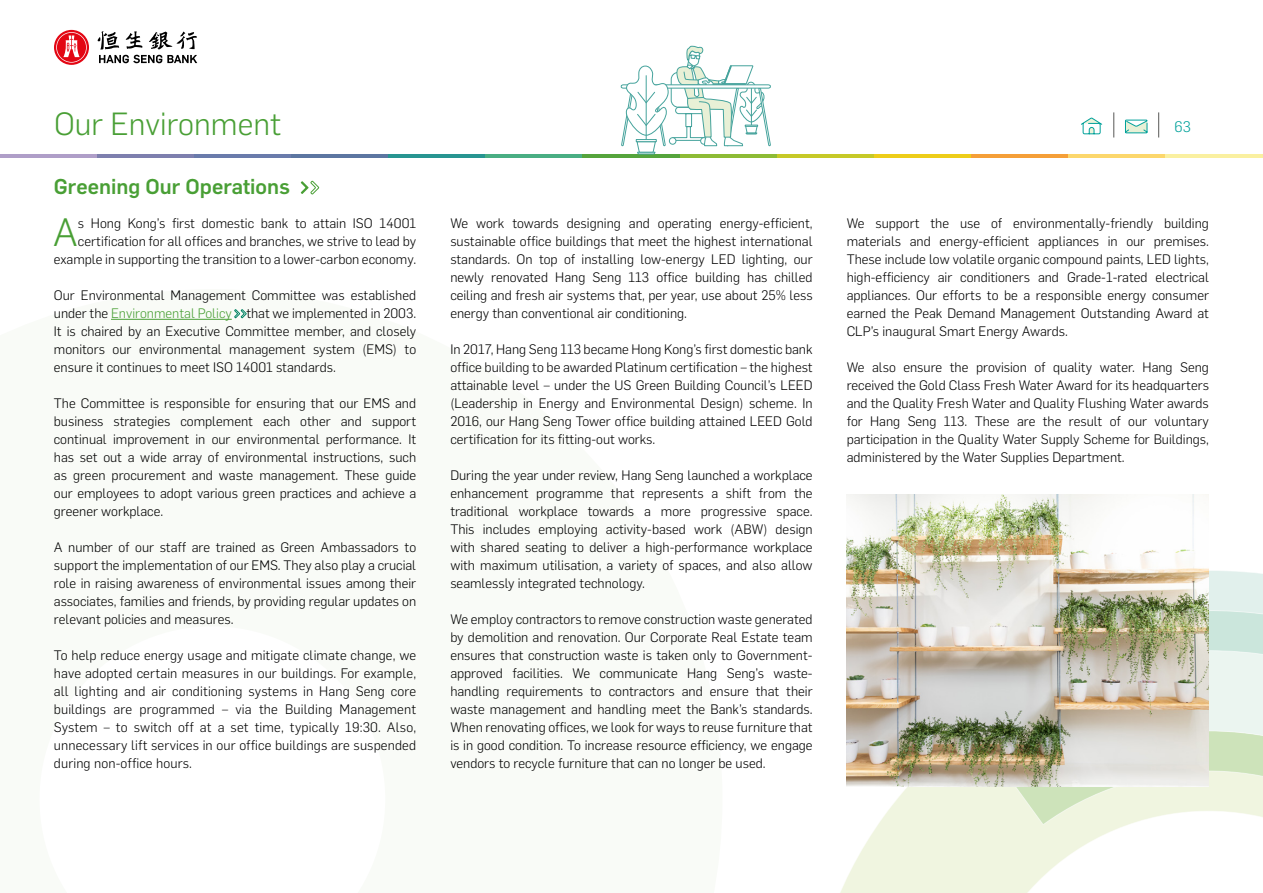
<style>
.page{position:relative;width:1263px;height:893px;background:#fff}
.page>*{position:absolute;margin:0;border:0;box-sizing:border-box;transform-origin:0 0}
.t1{font:300 38.7px "Flama";color:#499f35}
.t2{font:300 31.5px "Flama";color:#499f35}
.t3{font:500 21px "Flama";color:#499f35}
.t4{font:300 15px "Flama";color:#00a19a}
.t5{font:300 13.5px/18px "Flama";color:#000;text-align:justify}
.s1{color:#499f35}
</style>
<div class="page">
<div style="left:1209px;top:571px;width:54px;height:39px;background:#e1f0ec"></div>
<svg style="left:840px;top:650px;width:221px;height:243px"></svg>
<svg style="left:948px;top:610px;width:315px;height:251px"></svg>
<hr style="left:0;top:154px;width:97px;height:4px;background:#af9ec8">
<hr style="left:97px;top:154px;width:97px;height:4px;background:#7e7fae">
<hr style="left:194px;top:154px;width:97px;height:4px;background:#6a7bab">
<hr style="left:291px;top:154px;width:98px;height:4px;background:#5c76a1">
<hr style="left:389px;top:154px;width:97px;height:4px;background:#279591">
<hr style="left:486px;top:154px;width:97px;height:4px;background:#49ae83">
<hr style="left:583px;top:154px;width:97px;height:4px;background:#55a43c">
<hr style="left:680px;top:154px;width:97px;height:4px;background:#8dbb35">
<hr style="left:777px;top:154px;width:97px;height:4px;background:#c6c927">
<hr style="left:874px;top:154px;width:97px;height:4px;background:#edcd19">
<hr style="left:971px;top:154px;width:98px;height:4px;background:#f59f38">
<hr style="left:1069px;top:154px;width:97px;height:4px;background:#fcd76c">
<hr style="left:1166px;top:154px;width:97px;height:4px;background:#faf0a0">
<svg style="left:54px;top:30px;width:35px;height:35px"></svg>
<svg style="left:56px;top:32px;width:31px;height:31px"></svg>
<svg style="left:98px;top:31px;width:99px;height:32px"></svg>
<svg style="left:1113px;top:112px;width:1px;height:25px"></svg>
<svg style="left:1158px;top:112px;width:1px;height:25px"></svg>
<hr style="left:111px;top:319px;width:121px;height:1px;background:#499f35">
<svg style="left:301px;top:181px;width:18px;height:14px"></svg>
<svg style="left:234px;top:309px;width:13px;height:9px"></svg>
<svg style="left:620px;top:45px;width:151px;height:110px"></svg>
<div style="left:636px;top:139px;width:21px;height:3px;background:#fff;border:1px solid #45a39c"></div>
<svg style="left:1081px;top:117px;width:21px;height:17px"></svg>
<svg style="left:1125px;top:119px;width:23px;height:14px"></svg>
<img style="left:847px;top:495px;width:362px;height:292px">
<h2 class="t2" style="left:54px;top:102px;width:229px">Our Environment</h2>
<p class="t4" style="left:1174px;top:116px;width:18px">63</p>
<h3 class="t3" style="left:54px;top:171px;width:238px">Greening Our Operations</h3>
<h1 class="t1" style="left:53px;top:206px;width:27px">A</h1>
<p class="t5" style="left:54px;top:213px;width:364px;text-align:right">s Hong Kong’s frst domestic bank to attain ISO 14001 certifcation for all offces and branches, we strive to lead by example in supporting the transition to a lower-carbon economy.</p>
<p class="t5" style="left:54px;top:285px;width:364px">Our Environmental Management Committee was established under the <span class="s1">Environmental Policy</span> that we implemented in 2003.<br>It is chaired by an Executive Committee member, and closely monitors our environmental management system (EMS) to ensure it continues to meet ISO 14001 standards.</p>
<p class="t5" style="left:54px;top:393px;width:364px">The Committee is responsible for ensuring that our EMS and business strategies complement each other and support continual improvement in our environmental performance. It has set out a wide array of environmental instructions, such as green procurement and waste management. These guide our employees to adopt various green practices and achieve a greener workplace.</p>
<p class="t5" style="left:54px;top:537px;width:364px">A number of our staff are trained as Green Ambassadors to support the implementation of our EMS. They also play a crucial role in raising awareness of environmental issues among their associates, families and friends, by providing regular updates on relevant policies and measures.</p>
<p class="t5" style="left:54px;top:645px;width:364px">To help reduce energy usage and mitigate climate change, we have adopted certain measures in our buildings. For example, all lighting and air conditioning systems in Hang Seng core buildings are programmed – via the Building Management System – to switch off at a set time, typically 19:30. Also, unnecessary lift services in our offce buildings are suspended during non-offce hours.</p>
<p class="t5" style="left:450px;top:213px;width:364px">We work towards designing and operating energy-effcient, sustainable offce buildings that meet the highest international standards. On top of installing low-energy LED lighting, our newly renovated Hang Seng 113 offce building has chilled ceiling and fresh air systems that, per year, use about 25% less energy than conventional air conditioning.</p>
<p class="t5" style="left:450px;top:339px;width:364px">In 2017, Hang Seng 113 became Hong Kong’s frst domestic bank offce building to be awarded Platinum certifcation – the highest attainable level – under the US Green Building Council’s LEED (Leadership in Energy and Environmental Design) scheme. In 2016, our Hang Seng Tower offce building attained LEED Gold certifcation for its ftting-out works.</p>
<p class="t5" style="left:450px;top:465px;width:364px">During the year under review, Hang Seng launched a workplace enhancement programme that represents a shift from the traditional workplace towards a more progressive space.<br>This includes employing activity-based work (ABW) design with shared seating to deliver a high-performance workplace with maximum utilisation, a variety of spaces, and also allow seamlessly integrated technology.</p>
<p class="t5" style="left:450px;top:609px;width:364px">We employ contractors to remove construction waste generated by demolition and renovation. Our Corporate Real Estate team ensures that construction waste is taken only to Government&shy;approved facilities. We communicate Hang Seng’s waste&shy;handling requirements to contractors and ensure that their waste management and handling meet the Bank’s standards.<br>When renovating offces, we look for ways to reuse furniture that is in good condition. To increase resource effciency, we engage vendors to recycle furniture that can no longer be used.</p>
<p class="t5" style="left:847px;top:213px;width:364px">We support the use of environmentally-friendly building materials and energy-effcient appliances in our premises.<br>These include low volatile organic compound paints, LED lights, high-effciency air conditioners and Grade-1-rated electrical appliances. Our efforts to be a responsible energy consumer earned the Peak Demand Management Outstanding Award at CLP’s inaugural Smart Energy Awards.</p>
<p class="t5" style="left:847px;top:357px;width:364px">We also ensure the provision of quality water. Hang Seng received the Gold Class Fresh Water Award for its headquarters and the Quality Fresh Water and Quality Flushing Water awards for Hang Seng 113. These are the result of our voluntary participation in the Quality Water Supply Scheme for Buildings, administered by the Water Supplies Department.</p>
</div>
